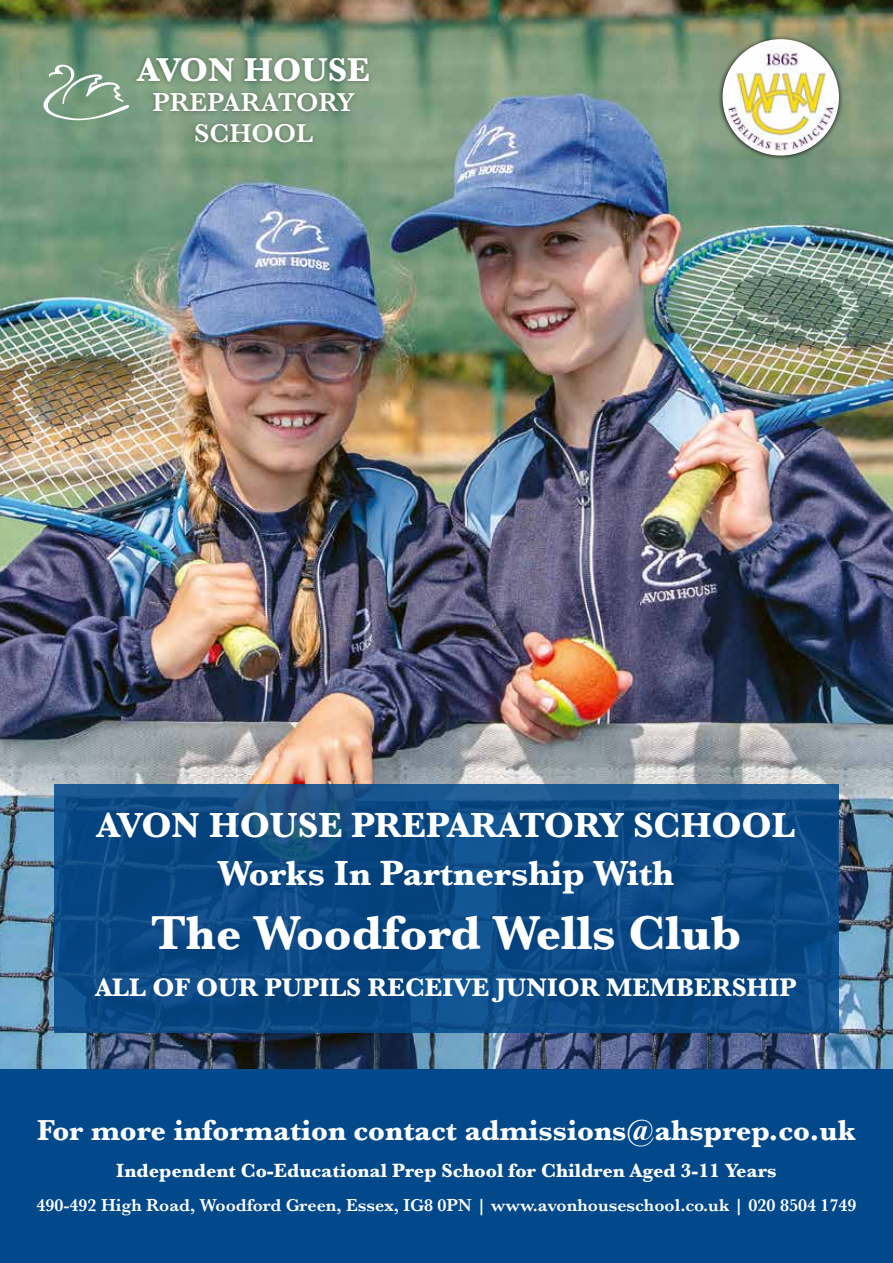
<style>
.page{position:relative;width:893px;height:1263px;background:#fff}
.page>*{position:absolute;margin:0;border:0;box-sizing:border-box;transform-origin:0 0}
.t1{font:700 49.5px "Baskerville";color:#fff}
.t2{font:700 36.3px/48.3px "Baskerville";color:#fff;text-align:center}
.t3{font:700 34.35px "Baskerville";color:#fff}
.t4{font:700 30px "Baskerville";color:#fff}
.t5{font:600 26.85px/30.5px "Baskerville";color:#fff;text-align:center}
.t6{font:700 26.4px "Baskerville";color:#fff}
.t7{font:700 19.95px "Baskerville";color:#fff}
.t8{font:600 18px "Baskerville";color:#fff}
</style>
<div class="page">
<img style="left:0;top:0;width:893px;height:1069px">
<svg style="left:54px;top:784px;width:785px;height:249px;background:#0c4985"></svg>
<div style="left:0;top:1069px;width:893px;height:194px;background:#02498c"></div>
<div style="left:717px;top:35px;width:126px;height:126px;background:#000;opacity:.75"></div>
<img style="left:722px;top:39px;width:117px;height:117px;border-radius:58px">
<div style="left:132px;top:54px;width:241px;height:93px;background:#000;opacity:.3"></div>
<svg style="left:43px;top:65px;width:87px;height:56px;background:#8aaa90"></svg>
<h3 class="t3" style="left:138px;top:46px;width:234px">AVON HOUSE</h3>
<h3 class="t5" style="left:152px;top:87px;width:204px">PREPARATORY<br>SCHOOL</h3>
<h2 class="t2" style="left:97px;top:801px;width:699px">AVON HOUSE PREPARATORY SCHOOL<br>Works In Partnership With</h2>
<h1 class="t1" style="left:151px;top:898px;width:592px">The Woodford Wells Club</h1>
<h3 class="t6" style="left:96px;top:969px;width:702px">ALL OF OUR PUPILS RECEIVE JUNIOR MEMBERSHIP</h3>
<h3 class="t4" style="left:37px;top:1110px;width:820px">For more information contact admissions@ahsprep.co.uk</h3>
<p class="t7" style="left:116px;top:1157px;width:662px">Independent Co-Educational Prep School for Children Aged 3-11 Years</p>
<p class="t8" style="left:36px;top:1193px;width:822px">490-492 High Road, Woodford Green, Essex, IG8 0PN | www.avonhouseschool.co.uk | 020 8504 1749</p>
</div>
